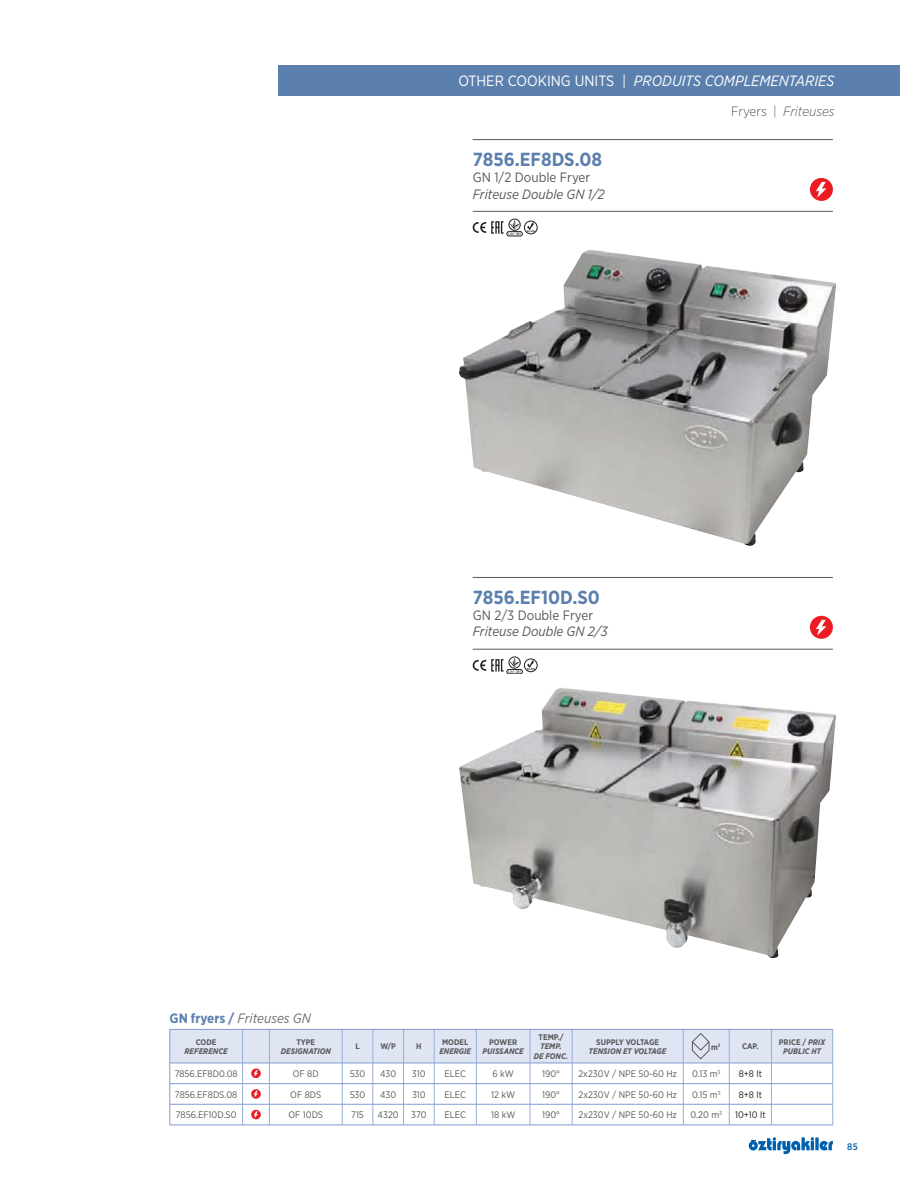
<style>
.page{position:relative;width:918px;height:1188px;background:#fff}
.page>*{position:absolute;margin:0;border:0;box-sizing:border-box;transform-origin:0 0}
.t1{font:700 18.9px "Gotham Narrow";color:#5b80ad}
.t2{font:italic 14.85px "Gotham Narrow";color:#fff}
.t3{font:italic 13.5px "Gotham Narrow";color:#58595b}
.t4{font:13.5px "Gotham Narrow";color:#58595b}
.t5{font:italic 13.5px "Gotham Narrow";color:#6d6e70}
.t6{font:italic 300 13.5px "Gotham Narrow";color:#58595b}
.t7{font:9.45px "Gotham Narrow";color:#58595b}
.t8{font:9.45px "Gotham Narrow";color:#231f20}
.t9{font:500 9.45px "Gotham Narrow";color:#0060af}
.t10{font:italic 700 8.1px/9.4px "Gotham Narrow";color:#58595b;text-align:center}
.t11{font:700 8.1px "Gotham Narrow";color:#58595b}
.s1{font-style:normal}
.s2{font-weight:700;font-style:normal;color:#5b80ad}
</style>
<div class="page">
<svg style="left:749px;top:1137px;width:84px;height:17px"></svg>
<div style="left:279px;top:65px;width:613px;height:31px;background:#5b80ad"></div>
<img style="left:459px;top:687px;width:377px;height:271px">
<img style="left:459px;top:250px;width:377px;height:296px">
<hr style="left:170px;top:1125px;width:663px;height:1px;background:#819bd0">
<svg style="left:170px;top:1029px;width:663px;height:96px"></svg>
<hr style="left:473px;top:139px;width:360px;height:1px;background:#58595b">
<hr style="left:473px;top:211px;width:360px;height:1px;background:#58595b">
<div style="left:810px;top:178px;width:23px;height:23px;background:#ed1c24;border-radius:50%"></div>
<svg style="left:816px;top:182px;width:10px;height:16px"></svg>
<div style="left:509px;top:219px;width:11px;height:12px;border:1px solid #231f20;border-radius:50%"></div>
<div style="left:507px;top:232px;width:15px;height:4px;border:1px solid #231f20;border-radius:2px"></div>
<div style="left:524px;top:221px;width:13px;height:13px;border:1px solid #231f20;border-radius:50%"></div>
<svg style="left:527px;top:222px;width:8px;height:10px"></svg>
<svg style="left:473px;top:220px;width:48px;height:15px"></svg>
<hr style="left:473px;top:577px;width:360px;height:1px;background:#58595b">
<hr style="left:473px;top:649px;width:360px;height:1px;background:#58595b">
<div style="left:810px;top:616px;width:23px;height:23px;background:#ed1c24;border-radius:50%"></div>
<svg style="left:816px;top:620px;width:10px;height:16px"></svg>
<div style="left:509px;top:657px;width:11px;height:11px;border:1px solid #231f20;border-radius:50%"></div>
<div style="left:507px;top:669px;width:15px;height:5px;border:1px solid #231f20;border-radius:2px"></div>
<div style="left:524px;top:659px;width:13px;height:13px;border:1px solid #231f20;border-radius:50%"></div>
<svg style="left:527px;top:660px;width:8px;height:10px"></svg>
<svg style="left:473px;top:658px;width:48px;height:15px"></svg>
<h2 class="t2" style="left:458px;top:76px;width:378px"><span class="s1">OTHER COOKING UNITS |</span> PRODUITS COMPLEMENTARIES</h2>
<h1 class="t1" style="left:473px;top:149px;width:131px">7856.EF8DS.08</h1>
<h3 class="t4" style="left:473px;top:173px;width:119px">GN 1/2 Double Fryer</h3>
<h3 class="t3" style="left:473px;top:189px;width:134px">Friteuse Double GN 1/2</h3>
<h3 class="t6" style="left:731px;top:104px;width:105px"><span class="s1">Fryers |</span> Friteuses</h3>
<h1 class="t1" style="left:473px;top:586px;width:129px">7856.EF10D.S0</h1>
<h3 class="t4" style="left:473px;top:610px;width:122px">GN 2/3 Double Fryer</h3>
<h3 class="t3" style="left:473px;top:627px;width:137px">Friteuse Double GN 2/3</h3>
<h3 class="t5" style="left:170px;top:1013px;width:143px"><span class="s2">GN fryers /</span> Friteuses GN</h3>
<p class="t11" style="left:196px;top:1037px;width:22px">CODE</p>
<p class="t10" style="left:184px;top:1048px;width:45px">REFERENCE</p>
<p class="t11" style="left:296px;top:1037px;width:20px">TYPE</p>
<p class="t10" style="left:281px;top:1048px;width:52px">DESIGNATION</p>
<p class="t11" style="left:355px;top:1042px;width:6px">L</p>
<p class="t11" style="left:380px;top:1042px;width:17px">W/P</p>
<p class="t11" style="left:416px;top:1042px;width:7px">H</p>
<p class="t11" style="left:442px;top:1037px;width:28px">MODEL</p>
<p class="t10" style="left:439px;top:1047px;width:33px">ENERGIE</p>
<p class="t11" style="left:489px;top:1037px;width:29px">POWER</p>
<p class="t10" style="left:482px;top:1047px;width:43px">PUISSANCE</p>
<p class="t11" style="left:539px;top:1032px;width:27px">TEMP./</p>
<p class="t10" style="left:534px;top:1043px;width:36px">TEMP.<br>DE FONC.</p>
<p class="t11" style="left:596px;top:1037px;width:65px">SUPPLY VOLTAGE</p>
<p class="t10" style="left:589px;top:1047px;width:79px">TENSION ET VOLTAGE</p>
<p class="t11" style="left:711px;top:1042px;width:11px">m<sup>3</sup></p>
<p class="t11" style="left:742px;top:1042px;width:18px">CAP.</p>
<p class="t10" style="left:779px;top:1038px;width:48px"><span class="s1">PRICE /</span> PRIX<br>PUBLIC HT</p>
<p class="t7" style="left:175px;top:1070px;width:64px">7856.EF8D0.08</p>
<p class="t7" style="left:293px;top:1070px;width:27px">OF 8D</p>
<p class="t7" style="left:350px;top:1070px;width:17px">530</p>
<p class="t7" style="left:380px;top:1070px;width:18px">430</p>
<p class="t7" style="left:412px;top:1070px;width:15px">310</p>
<p class="t7" style="left:445px;top:1070px;width:23px">ELEC</p>
<p class="t7" style="left:492px;top:1070px;width:23px">6 kW</p>
<p class="t7" style="left:542px;top:1070px;width:19px">190°</p>
<p class="t7" style="left:578px;top:1070px;width:100px">2x230V / NPE 50-60 Hz</p>
<p class="t7" style="left:692px;top:1070px;width:30px">0.13 m<sup>3</sup></p>
<p class="t8" style="left:739px;top:1070px;width:25px">8+8 lt</p>
<p class="t7" style="left:175px;top:1091px;width:64px">7856.EF8DS.08</p>
<p class="t7" style="left:290px;top:1091px;width:32px">OF 8DS</p>
<p class="t7" style="left:350px;top:1091px;width:17px">530</p>
<p class="t7" style="left:380px;top:1091px;width:18px">430</p>
<p class="t7" style="left:412px;top:1091px;width:15px">310</p>
<p class="t7" style="left:445px;top:1091px;width:23px">ELEC</p>
<p class="t7" style="left:491px;top:1091px;width:26px">12 kW</p>
<p class="t7" style="left:542px;top:1091px;width:19px">190°</p>
<p class="t7" style="left:578px;top:1091px;width:100px">2x230V / NPE 50-60 Hz</p>
<p class="t7" style="left:692px;top:1091px;width:30px">0.15 m<sup>3</sup></p>
<p class="t8" style="left:739px;top:1091px;width:25px">8+8 lt</p>
<p class="t7" style="left:176px;top:1112px;width:62px">7856.EF10D.S0</p>
<p class="t7" style="left:288px;top:1112px;width:36px">OF 10DS</p>
<p class="t7" style="left:351px;top:1112px;width:14px">715</p>
<p class="t7" style="left:378px;top:1112px;width:23px">4320</p>
<p class="t7" style="left:411px;top:1112px;width:17px">370</p>
<p class="t7" style="left:445px;top:1112px;width:23px">ELEC</p>
<p class="t7" style="left:491px;top:1112px;width:26px">18 kW</p>
<p class="t7" style="left:542px;top:1112px;width:19px">190°</p>
<p class="t7" style="left:578px;top:1112px;width:100px">2x230V / NPE 50-60 Hz</p>
<p class="t7" style="left:690px;top:1112px;width:33px">0.20 m<sup>3</sup></p>
<p class="t8" style="left:735px;top:1112px;width:32px">10+10 lt</p>
<p class="t9" style="left:847px;top:1141px;width:12px">85</p>
</div>
